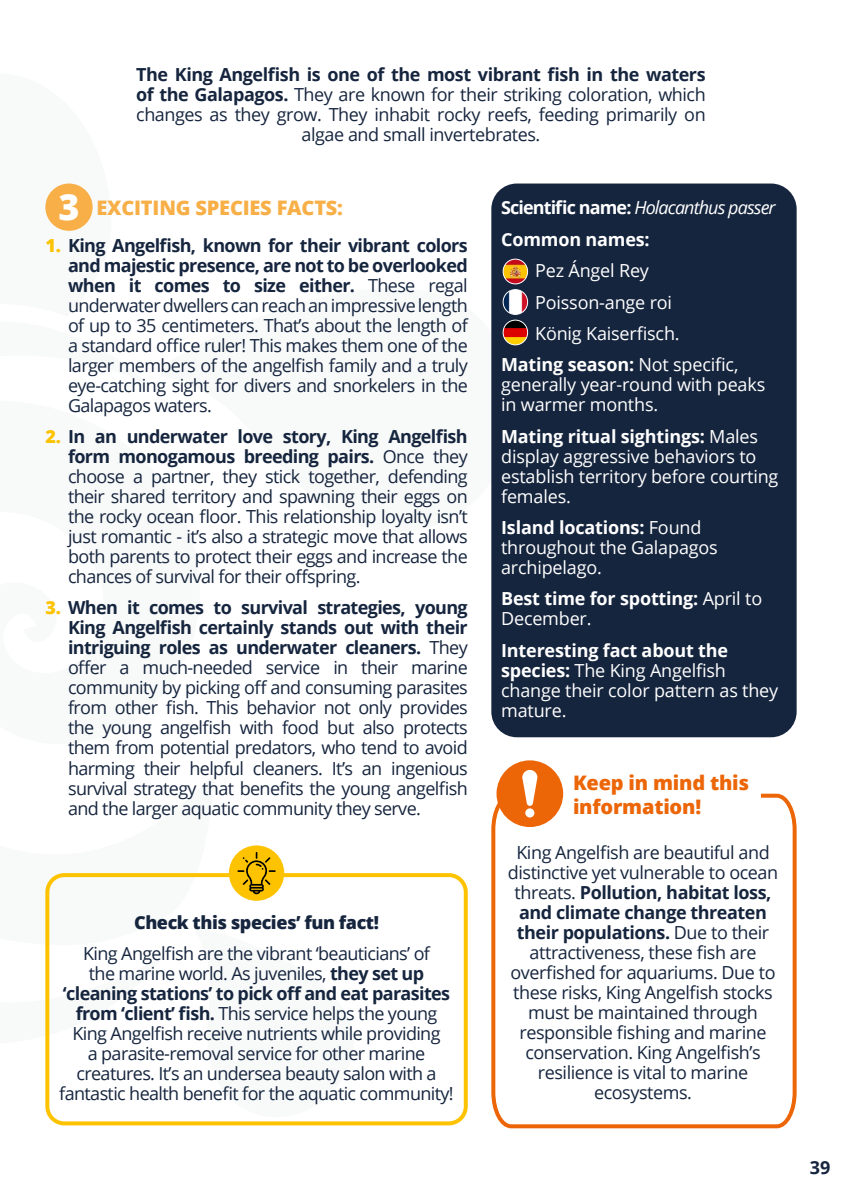
<style>
.page{position:relative;width:842px;height:1191px;background:#fff}
.page>*{position:absolute;margin:0;border:0;box-sizing:border-box;transform-origin:0 0}
.t1{font:800 36px "Open Sans";color:#fff}
.t2{font:800 20px/24px "Open Sans";letter-spacing:-.01em;color:#ec6608}
.t3{font:800 20px "Open Sans";letter-spacing:-.01em;color:#f8af47}
.t4{font:18px/20px "Open Sans";letter-spacing:-.035em;color:#16253e;text-align:center}
.t5{font:18px/20px "Open Sans";letter-spacing:-.01em;color:#fff}
.t6{font:700 18px/31.4px "Open Sans";letter-spacing:-.01em;color:#fff}
.t7{font:800 18px "Open Sans";letter-spacing:-.025em;color:#16253e}
.t8{font:700 18px "Open Sans";color:#16253e}
.s1{font-weight:700}
.s2{font-weight:800;color:#fdc300}
.s3{font-weight:400;font-style:italic}
.s4{font-weight:400}
</style>
<div class="page">
<svg style="left:196px;top:1125px;width:192px;height:1px"></svg>
<div style="left:45px;top:183px;width:48px;height:48px;background:#f8af47;border-radius:50%"></div>
<div style="left:491px;top:183px;width:306px;height:554px;background:#16253e;border-radius:26px"></div>
<div style="left:45px;top:873px;width:423px;height:252px;border:4px solid #fdc300;border-radius:17px"></div>
<div style="left:229px;top:845px;width:55px;height:55px;background:#fdc300;border-radius:50%"></div>
<svg style="left:237px;top:852px;width:39px;height:42px"></svg>
<div style="left:496px;top:760px;width:67px;height:67px;background:#ec6608;border-radius:50%"></div>
<svg style="left:522px;top:769px;width:15px;height:22px"></svg>
<svg style="left:491px;top:791px;width:306px;height:338px"></svg>
<img style="left:503px;top:259px;width:25px;height:25px;border-radius:12px">
<div style="left:503px;top:259px;width:25px;height:25px;border:1px solid #fff;border-radius:12px"></div>
<img style="left:503px;top:290px;width:25px;height:24px;border-radius:12px">
<div style="left:503px;top:289px;width:25px;height:26px;border:1px solid #fff;border-radius:12px"></div>
<img style="left:503px;top:320px;width:25px;height:25px;border-radius:12px">
<div style="left:503px;top:320px;width:25px;height:25px;border:1px solid #fff;border-radius:12px"></div>
<p class="t4" style="left:136px;top:64px;width:571px"><span class="s1">The King Angelfish is one of the most vibrant fish in the waters of the Galapagos.</span> They are known for their striking coloration, which changes as they grow. They inhabit rocky reefs, feeding primarily on algae and small invertebrates.</p>
<h1 class="t1" style="left:58px;top:180px;width:23px">3</h1>
<p class="t3" style="left:96px;top:192px;width:248px">EXCITING SPECIES FACTS:</p>
<p class="t4" style="left:68px;top:235px;width:401px;text-align:justify;text-indent:-23px"><span class="s2">1.</span> <span class="s1">King Angelfish, known for their vibrant colors and majestic presence, are not to be overlooked when it comes to size either.</span> These regal underwater dwellers can reach an impressive length of up to 35 centimeters. That’s about the length of a standard office ruler! This makes them one of the larger members of the angelfish family and a truly eye-catching sight for divers and snorkelers in the Galapagos waters.</p>
<p class="t4" style="left:68px;top:426px;width:401px;text-align:justify;text-indent:-23px"><span class="s2">2.</span> <span class="s1">In an underwater love story, King Angelfish form monogamous breeding pairs.</span> Once they choose a partner, they stick together, defending their shared territory and spawning their eggs on the rocky ocean floor. This relationship loyalty isn’t just romantic - it’s also a strategic move that allows both parents to protect their eggs and increase the chances of survival for their offspring.</p>
<p class="t4" style="left:68px;top:597px;width:401px;text-align:justify;text-indent:-23px"><span class="s2">3.</span> <span class="s1">When it comes to survival strategies, young King Angelfish certainly stands out with their intriguing roles as underwater cleaners.</span> They offer a much-needed service in their marine community by picking off and consuming parasites from other fish. This behavior not only provides the young angelfish with food but also protects them from potential predators, who tend to avoid harming their helpful cleaners. It’s an ingenious survival strategy that benefits the young angelfish and the larger aquatic community they serve.</p>
<p class="t7" style="left:134px;top:908px;width:246px">Check this species’ fun fact!</p>
<p class="t4" style="left:59px;top:943px;width:396px">King Angelfish are the vibrant ‘beauticians’ of<br>the marine world. As juveniles, <span class="s1">they set up ‘cleaning stations’ to pick off and eat parasites from ‘client’ fish.</span> This service helps the young King Angelfish receive nutrients while providing<br>a parasite-removal service for other marine creatures. It’s an undersea beauty salon with a fantastic health benefit for the aquatic community!</p>
<p class="t6" style="left:501px;top:192px;width:276px">Scientific name: <span class="s3">Holacanthus passer<br></span>Common names:</p>
<p class="t5" style="left:535px;top:260px;width:115px">Pez Ángel Rey</p>
<p class="t5" style="left:535px;top:291px;width:138px">Poisson-ange roi</p>
<p class="t5" style="left:535px;top:323px;width:146px">König Kaiserfisch.</p>
<p class="t6" style="left:501px;top:348px;width:239px">Mating season: <span class="s4">Not specific,</span></p>
<p class="t5" style="left:501px;top:374px;width:266px">generally year-round with peaks in warmer months.</p>
<p class="t5" style="left:501px;top:425px;width:279px"><span class="s1">Mating ritual sightings:</span> Males display aggressive behaviors to establish territory before courting females.</p>
<p class="t5" style="left:501px;top:517px;width:218px"><span class="s1">Island locations:</span> Found throughout the Galapagos archipelago.</p>
<p class="t6" style="left:501px;top:588px;width:263px;line-height:20px">Best time for spotting: <span class="s4">April to<br>December.</span></p>
<p class="t5" style="left:501px;top:639px;width:279px"><span class="s1">Interesting fact about the species:</span> The King Angelfish change their color pattern as they mature.</p>
<p class="t2" style="left:573px;top:769px;width:178px">Keep in mind this information!</p>
<p class="t4" style="left:508px;top:842px;width:272px">King Angelfish are beautiful and distinctive yet vulnerable to ocean threats. <span class="s1">Pollution, habitat loss, and climate change threaten their populations.</span> Due to their attractiveness, these fish are overfished for aquariums. Due to these risks, King Angelfish stocks must be maintained through responsible fishing and marine conservation. King Angelfish’s resilience is vital to marine ecosystems.</p>
<p class="t8" style="left:810px;top:1154px;width:22px">39</p>
</div>
